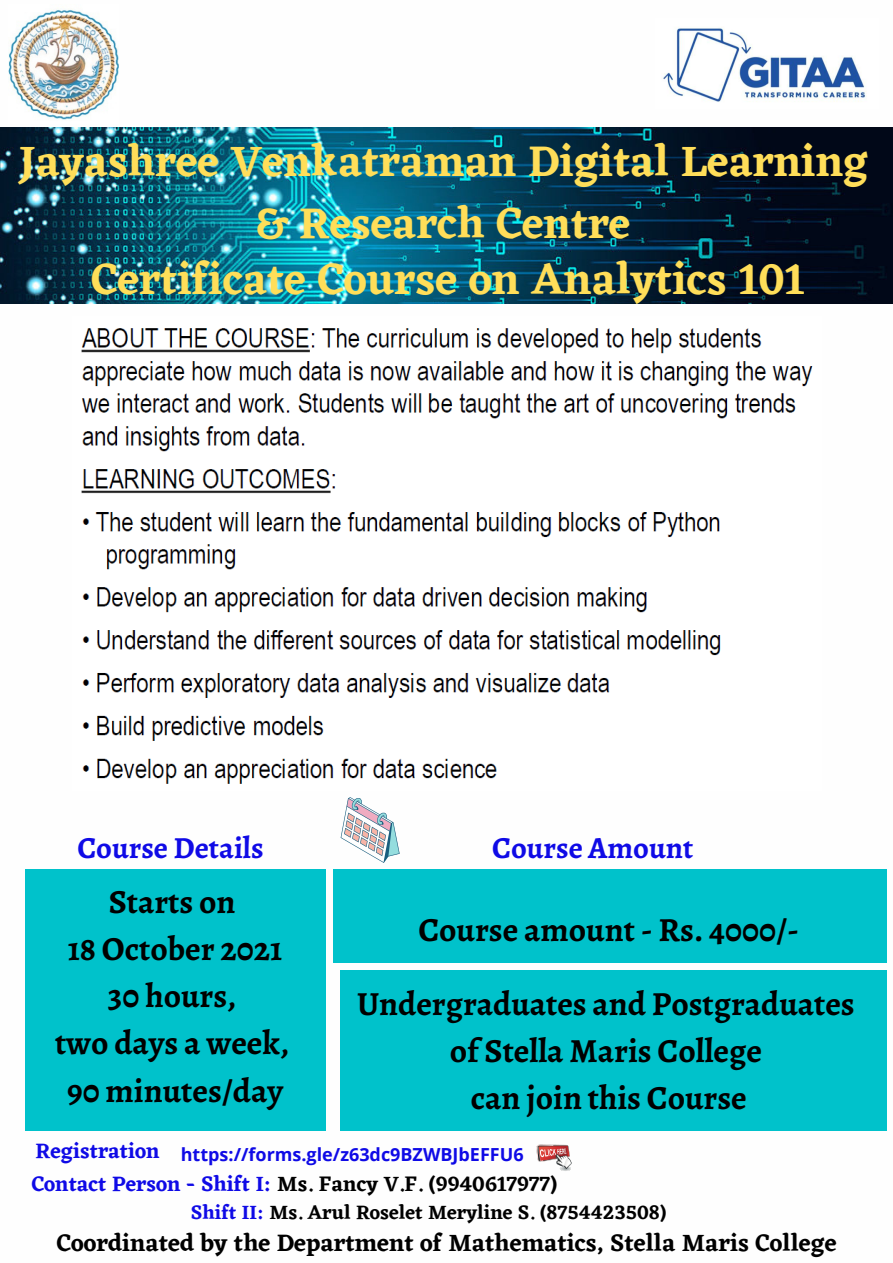
<style>
.page{position:relative;width:893px;height:1263px;background:#fff}
.page>*{position:absolute;margin:0;border:0;box-sizing:border-box;transform-origin:0 0}
.t1{font:600 44.78px "Eczar";color:#ffde59}
.t2{font:600 44.25px/61.9px "Eczar";color:#ffde59;text-align:center}
.t3{font:700 33.75px "Alegreya";color:#000}
.t4{font:700 30.67px "Alegreya";color:#0f0ae6}
.t5{font:600 24.53px "Eczar";color:#000}
.t6{font:600 21.52px "Eczar";color:#000}
.t7{font:600 21.52px "Eczar";color:#0f0ae6}
.t8{font:600 20.02px "Eczar";color:#000}
.t9{font:700 18px "Open Sans";color:#0f0ae6}
.s1{color:#0f0ae6}
</style>
<div class="page">
<svg style="left:341px;top:797px;width:59px;height:66px"></svg>
<img style="left:9px;top:9px;width:109px;height:111px">
<img style="left:663px;top:28px;width:204px;height:74px">
<img style="left:81px;top:328px;width:732px;height:456px">
<img style="left:0;top:128px;width:893px;height:176px">
<div style="left:25px;top:869px;width:300px;height:262px;background:#00c2cb"></div>
<div style="left:333px;top:869px;width:554px;height:94px;background:#00c2cb"></div>
<div style="left:340px;top:971px;width:547px;height:160px;background:#00c2cb"></div>
<img style="left:536px;top:1144px;width:36px;height:27px">
<p class="t2" style="left:19px;top:129px;width:851px">Jayashree Venkatraman Digital Learning &amp; Research Centre</p>
<p class="t1" style="left:91px;top:252px;width:714px">Certificate Course on Analytics 101</p>
<p class="t4" style="left:77px;top:827px;width:188px">Course Details</p>
<p class="t3" style="left:109px;top:878px;width:128px">Starts on</p>
<p class="t3" style="left:68px;top:925px;width:216px">18 October 2021</p>
<p class="t3" style="left:108px;top:973px;width:130px">30 hours,</p>
<p class="t3" style="left:55px;top:1020px;width:235px">two days a week,</p>
<p class="t3" style="left:67px;top:1067px;width:217px">90 minutes/day</p>
<p class="t4" style="left:492px;top:827px;width:203px">Course Amount</p>
<p class="t3" style="left:418px;top:907px;width:382px">Course amount - Rs. 4000/-</p>
<p class="t3" style="left:357px;top:980px;width:499px">Undergraduates and Postgraduates</p>
<p class="t3" style="left:450px;top:1028px;width:314px">of Stella Maris College</p>
<p class="t3" style="left:471px;top:1075px;width:278px">can join this Course</p>
<p class="t7" style="left:36px;top:1138px;width:125px">Registration</p>
<p class="t6" style="left:32px;top:1171px;width:527px"><span class="s1">Contact Person - Shift I:</span> Ms. Fancy V.F. (9940617977)</p>
<p class="t8" style="left:191px;top:1200px;width:477px"><span class="s1">Shift II:</span> Ms. Arul Roselet Meryline S. (8754423508)</p>
<p class="t5" style="left:57px;top:1228px;width:781px">Coordinated by the Department of Mathematics, Stella Maris College</p>
<p class="t9" style="left:181px;top:1142px;width:344px">https://forms.gle/z63dc9BZWBJbEFFU6</p>
</div>
